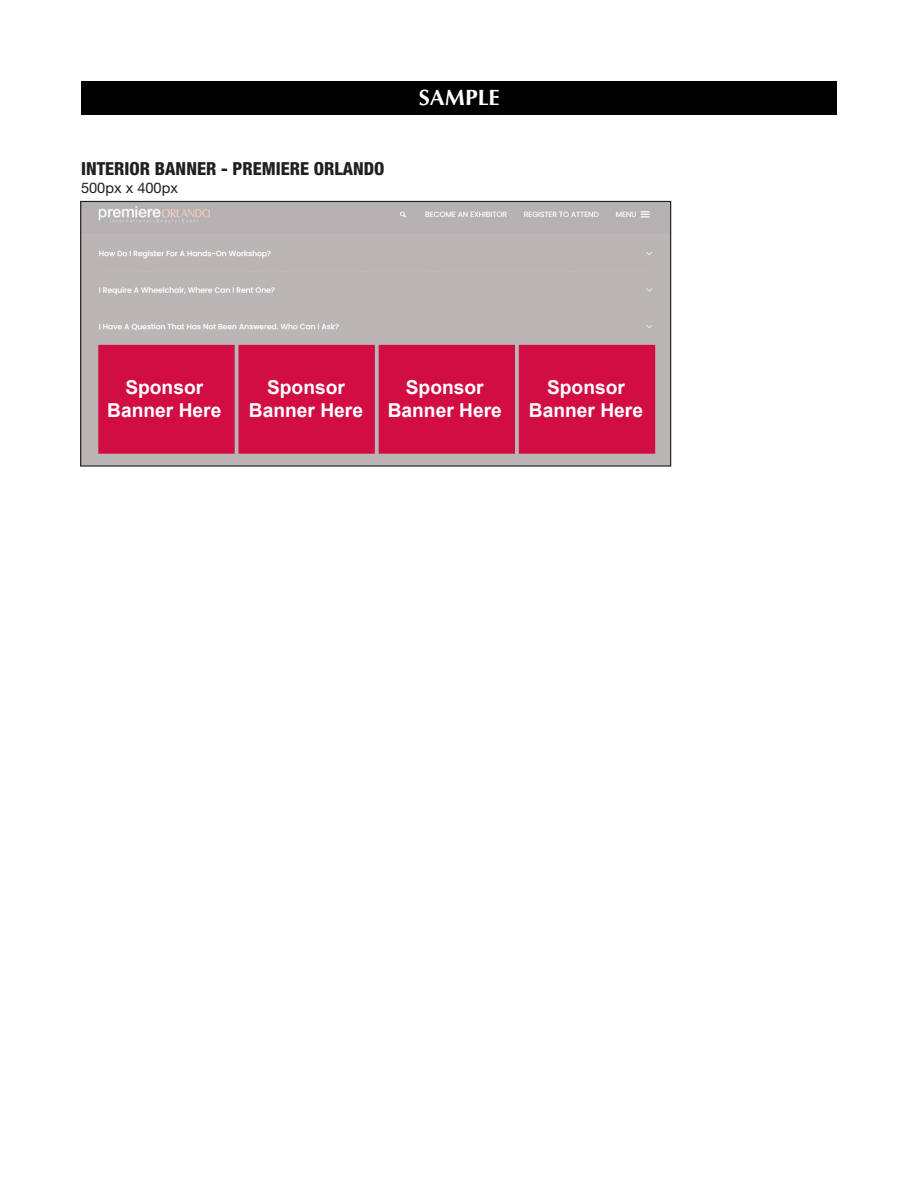
<style>
.page{position:relative;width:918px;height:1188px;background:#fff}
.page>*{position:absolute;margin:0;border:0;box-sizing:border-box;transform-origin:0 0}
.t1{font:700 22.5px "Optimum";letter-spacing:-.01em;color:#fff}
.t2{font:700 19.2px "Arial";color:#fff}
.t3{font:800 condensed 18px "Helvetica Neue LT Pro";color:#231f20}
.t4{font:14.7px "Helvetica Neue LT Pro";color:#231f20}
</style>
<div class="page">
<img style="left:82px;top:203px;width:587px;height:262px">
<div style="left:80px;top:201px;width:591px;height:266px;border:1px solid #231f20"></div>
<div style="left:81px;top:81px;width:756px;height:34px;background:#000"></div>
<p class="t3" style="left:81px;top:158px;width:305px">INTERIOR BANNER - PREMIERE ORLANDO</p>
<p class="t4" style="left:81px;top:179px;width:98px">500px x 400px</p>
<p class="t1" style="left:419px;top:85px;width:83px">SAMPLE</p>
<p class="t2" style="left:125px;top:374px;width:79px">Sponsor</p>
<p class="t2" style="left:107px;top:397px;width:116px">Banner Here</p>
<p class="t2" style="left:267px;top:374px;width:79px">Sponsor</p>
<p class="t2" style="left:249px;top:397px;width:116px">Banner Here</p>
<p class="t2" style="left:406px;top:374px;width:79px">Sponsor</p>
<p class="t2" style="left:388px;top:397px;width:116px">Banner Here</p>
<p class="t2" style="left:547px;top:374px;width:79px">Sponsor</p>
<p class="t2" style="left:529px;top:397px;width:116px">Banner Here</p>
</div>
